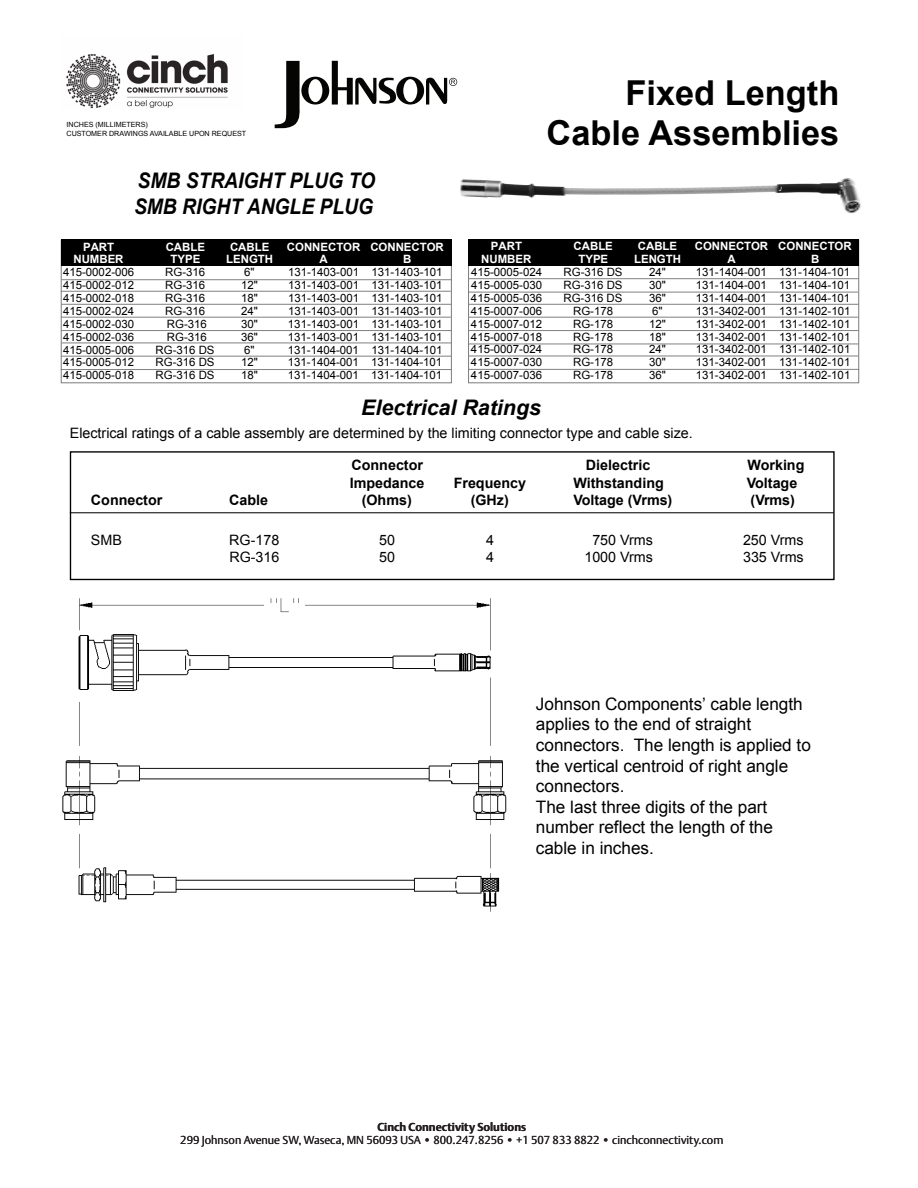
<style>
.page{position:relative;width:918px;height:1188px;background:#fff}
.page>*{position:absolute;margin:0;border:0;box-sizing:border-box;transform-origin:0 0}
.t1{font:700 34.35px/40px "Arial";color:#000;text-align:right}
.t2{font:italic 700 21.45px/25.8px "Arial";color:#000;scale:.9 1}
.t3{font:italic 700 21.45px "Arial";color:#000}
.t4{font:17.1px/20.5px "Arial";color:#000}
.t5{font:14.25px "Arial";color:#000}
.t6{font:700 14.25px "Arial";color:#000}
.t7{font:11.4px "Arial";color:#000}
.t8{font:300 11.4px/13.8px "DTL Argo T";color:#231f20;text-align:center}
.t9{font:700 11.4px "Arial";color:#fff}
.t10{font:7.2px/8.6px "Arial";color:#000}
.t11{font:italic 5.7px "Arial";color:#fff}
.s1{font-weight:700}
</style>
<div class="page">
<div style="left:61px;top:240px;width:391px;height:143px;border:1px solid #808080"></div>
<hr style="left:61px;top:279px;width:390px;height:1px;background:#808080">
<hr style="left:61px;top:291px;width:390px;height:1px;background:#808080">
<hr style="left:61px;top:304px;width:390px;height:1px;background:#808080">
<hr style="left:61px;top:317px;width:390px;height:1px;background:#808080">
<hr style="left:61px;top:330px;width:390px;height:1px;background:#808080">
<hr style="left:61px;top:343px;width:390px;height:1px;background:#808080">
<hr style="left:61px;top:356px;width:390px;height:1px;background:#808080">
<hr style="left:61px;top:369px;width:391px;height:1px;background:#808080">
<div style="left:61px;top:239px;width:391px;height:27px;background:#000"></div>
<div style="left:468px;top:240px;width:391px;height:143px;border:1px solid #808080"></div>
<hr style="left:469px;top:278px;width:390px;height:1px;background:#808080">
<hr style="left:468px;top:292px;width:390px;height:1px;background:#808080">
<hr style="left:469px;top:304px;width:390px;height:1px;background:#808080">
<hr style="left:468px;top:317px;width:390px;height:1px;background:#808080">
<hr style="left:469px;top:330px;width:390px;height:1px;background:#808080">
<hr style="left:469px;top:344px;width:390px;height:1px;background:#808080">
<hr style="left:469px;top:356px;width:390px;height:1px;background:#808080">
<hr style="left:468px;top:369px;width:391px;height:1px;background:#808080">
<div style="left:468px;top:239px;width:391px;height:27px;background:#000"></div>
<img style="left:460px;top:178px;width:401px;height:36px">
<div style="left:70px;top:451px;width:765px;height:129px;border:1px solid #000"></div>
<hr style="left:70px;top:512px;width:764px;height:1px;background:#000">
<img style="left:62px;top:598px;width:445px;height:314px">
<img style="left:66px;top:54px;width:162px;height:55px">
<svg style="left:275px;top:61px;width:182px;height:67px"></svg>
<p class="t10" style="left:67px;top:120px;width:181px">INCHES (MILLIMETERS)<br>CUSTOMER DRAWINGS AVAILABLE UPON REQUEST</p>
<p class="t2" style="left:134px;top:168px;width:269px">SMB STRAIGHT PLUG TO<br>SMB RIGHT ANGLE PLUG</p>
<p class="t9" style="left:83px;top:239px;width:33px">PART</p>
<p class="t9" style="left:166px;top:239px;width:41px">CABLE</p>
<p class="t9" style="left:230px;top:239px;width:41px">CABLE</p>
<p class="t9" style="left:287px;top:239px;width:158px">CONNECTOR CONNECTOR</p>
<p class="t9" style="left:73px;top:252px;width:52px">NUMBER</p>
<p class="t9" style="left:171px;top:252px;width:31px">TYPE</p>
<p class="t9" style="left:226px;top:252px;width:48px">LENGTH</p>
<p class="t9" style="left:320px;top:252px;width:10px">A</p>
<p class="t9" style="left:403px;top:252px;width:10px">B</p>
<p class="t7" style="left:63px;top:265px;width:73px">415-0002-006</p>
<p class="t7" style="left:165px;top:265px;width:41px">RG-316</p>
<p class="t7" style="left:244px;top:265px;width:12px">6"</p>
<p class="t7" style="left:288px;top:265px;width:156px">131-1403-001 131-1403-101</p>
<p class="t7" style="left:63px;top:278px;width:73px">415-0002-012</p>
<p class="t7" style="left:165px;top:278px;width:41px">RG-316</p>
<p class="t7" style="left:241px;top:278px;width:18px">12"</p>
<p class="t7" style="left:288px;top:278px;width:156px">131-1403-001 131-1403-101</p>
<p class="t7" style="left:63px;top:291px;width:73px">415-0002-018</p>
<p class="t7" style="left:165px;top:291px;width:41px">RG-316</p>
<p class="t7" style="left:241px;top:291px;width:18px">18"</p>
<p class="t7" style="left:288px;top:291px;width:156px">131-1403-001 131-1403-101</p>
<p class="t7" style="left:63px;top:303px;width:73px">415-0002-024</p>
<p class="t7" style="left:165px;top:303px;width:41px">RG-316</p>
<p class="t7" style="left:241px;top:303px;width:18px">24"</p>
<p class="t7" style="left:288px;top:303px;width:156px">131-1403-001 131-1403-101</p>
<p class="t7" style="left:63px;top:316px;width:73px">415-0002-030</p>
<p class="t7" style="left:167px;top:316px;width:41px">RG-316</p>
<p class="t7" style="left:241px;top:316px;width:18px">30"</p>
<p class="t7" style="left:288px;top:316px;width:156px">131-1403-001 131-1403-101</p>
<p class="t7" style="left:63px;top:329px;width:73px">415-0002-036</p>
<p class="t7" style="left:167px;top:329px;width:41px">RG-316</p>
<p class="t7" style="left:241px;top:329px;width:18px">36"</p>
<p class="t7" style="left:288px;top:329px;width:156px">131-1403-001 131-1403-101</p>
<p class="t7" style="left:63px;top:342px;width:73px">415-0005-006</p>
<p class="t7" style="left:156px;top:342px;width:61px">RG-316 DS</p>
<p class="t7" style="left:244px;top:342px;width:12px">6"</p>
<p class="t7" style="left:288px;top:342px;width:156px">131-1404-001 131-1404-101</p>
<p class="t7" style="left:63px;top:355px;width:73px">415-0005-012</p>
<p class="t7" style="left:156px;top:355px;width:61px">RG-316 DS</p>
<p class="t7" style="left:241px;top:355px;width:18px">12"</p>
<p class="t7" style="left:288px;top:355px;width:156px">131-1404-001 131-1404-101</p>
<p class="t7" style="left:63px;top:368px;width:73px">415-0005-018</p>
<p class="t7" style="left:156px;top:368px;width:61px">RG-316 DS</p>
<p class="t7" style="left:241px;top:368px;width:18px">18"</p>
<p class="t7" style="left:288px;top:368px;width:156px">131-1404-001 131-1404-101</p>
<p class="t1" style="left:547px;top:74px;width:294px">Fixed Length<br>Cable Assemblies</p>
<p class="t11" style="left:779px;top:185px;width:4px">J</p>
<p class="t9" style="left:491px;top:239px;width:33px">PART</p>
<p class="t9" style="left:574px;top:239px;width:41px">CABLE</p>
<p class="t9" style="left:638px;top:239px;width:41px">CABLE</p>
<p class="t9" style="left:695px;top:239px;width:158px">CONNECTOR CONNECTOR</p>
<p class="t9" style="left:481px;top:252px;width:52px">NUMBER</p>
<p class="t9" style="left:578px;top:252px;width:31px">TYPE</p>
<p class="t9" style="left:634px;top:252px;width:48px">LENGTH</p>
<p class="t9" style="left:727px;top:252px;width:10px">A</p>
<p class="t9" style="left:811px;top:252px;width:10px">B</p>
<p class="t7" style="left:471px;top:265px;width:73px">415-0005-024</p>
<p class="t7" style="left:564px;top:265px;width:61px">RG-316 DS</p>
<p class="t7" style="left:649px;top:265px;width:18px">24"</p>
<p class="t7" style="left:696px;top:265px;width:156px">131-1404-001 131-1404-101</p>
<p class="t7" style="left:471px;top:278px;width:73px">415-0005-030</p>
<p class="t7" style="left:564px;top:278px;width:61px">RG-316 DS</p>
<p class="t7" style="left:649px;top:278px;width:18px">30"</p>
<p class="t7" style="left:696px;top:278px;width:156px">131-1404-001 131-1404-101</p>
<p class="t7" style="left:471px;top:290px;width:73px">415-0005-036</p>
<p class="t7" style="left:564px;top:290px;width:61px">RG-316 DS</p>
<p class="t7" style="left:649px;top:290px;width:18px">36"</p>
<p class="t7" style="left:696px;top:290px;width:156px">131-1404-001 131-1404-101</p>
<p class="t7" style="left:471px;top:303px;width:73px">415-0007-006</p>
<p class="t7" style="left:573px;top:303px;width:41px">RG-178</p>
<p class="t7" style="left:652px;top:303px;width:12px">6"</p>
<p class="t7" style="left:696px;top:303px;width:156px">131-3402-001 131-1402-101</p>
<p class="t7" style="left:471px;top:316px;width:73px">415-0007-012</p>
<p class="t7" style="left:573px;top:316px;width:41px">RG-178</p>
<p class="t7" style="left:649px;top:316px;width:18px">12"</p>
<p class="t7" style="left:696px;top:316px;width:156px">131-3402-001 131-1402-101</p>
<p class="t7" style="left:471px;top:329px;width:73px">415-0007-018</p>
<p class="t7" style="left:573px;top:329px;width:41px">RG-178</p>
<p class="t7" style="left:649px;top:329px;width:18px">18"</p>
<p class="t7" style="left:696px;top:329px;width:156px">131-3402-001 131-1402-101</p>
<p class="t7" style="left:471px;top:342px;width:73px">415-0007-024</p>
<p class="t7" style="left:573px;top:342px;width:41px">RG-178</p>
<p class="t7" style="left:649px;top:342px;width:18px">24"</p>
<p class="t7" style="left:696px;top:342px;width:156px">131-3402-001 131-1402-101</p>
<p class="t7" style="left:471px;top:355px;width:73px">415-0007-030</p>
<p class="t7" style="left:573px;top:355px;width:41px">RG-178</p>
<p class="t7" style="left:649px;top:355px;width:18px">30"</p>
<p class="t7" style="left:696px;top:355px;width:156px">131-3402-001 131-1402-101</p>
<p class="t7" style="left:471px;top:368px;width:73px">415-0007-036</p>
<p class="t7" style="left:573px;top:368px;width:41px">RG-178</p>
<p class="t7" style="left:649px;top:368px;width:18px">36"</p>
<p class="t7" style="left:696px;top:368px;width:156px">131-3402-001 131-1402-101</p>
<p class="t3" style="left:361px;top:393px;width:181px">Electrical Ratings</p>
<p class="t5" style="left:70px;top:424px;width:624px">Electrical ratings of a cable assembly are determined by the limiting connector type and cable size.</p>
<p class="t6" style="left:351px;top:456px;width:73px">C o n n otce r</p>
<p class="t6" style="left:586px;top:456px;width:66px">D ci rtcelei</p>
<p class="t6" style="left:748px;top:456px;width:58px">W o nikr g</p>
<p class="t6" style="left:350px;top:473px;width:76px">Impedance</p>
<p class="t6" style="left:454px;top:473px;width:74px">Frequency</p>
<p class="t6" style="left:574px;top:473px;width:92px">Withstanding</p>
<p class="t6" style="left:747px;top:473px;width:52px">Voltage</p>
<p class="t6" style="left:91px;top:490px;width:73px">Connector</p>
<p class="t6" style="left:229px;top:490px;width:40px">Cable</p>
<p class="t6" style="left:362px;top:490px;width:51px">(Ohms)</p>
<p class="t6" style="left:471px;top:490px;width:40px">(GHz)</p>
<p class="t6" style="left:573px;top:490px;width:100px">Voltage (Vrms)</p>
<p class="t6" style="left:751px;top:490px;width:46px">(Vrms)</p>
<p class="t5" style="left:91px;top:531px;width:32px">SMB</p>
<p class="t5" style="left:229px;top:531px;width:51px">RG-178</p>
<p class="t5" style="left:379px;top:531px;width:17px">50</p>
<p class="t5" style="left:486px;top:531px;width:9px">4</p>
<p class="t5" style="left:592px;top:531px;width:62px">750 Vrms</p>
<p class="t5" style="left:743px;top:531px;width:62px">250 Vrms</p>
<p class="t5" style="left:229px;top:548px;width:51px">RG-316</p>
<p class="t5" style="left:379px;top:548px;width:17px">50</p>
<p class="t5" style="left:486px;top:548px;width:9px">4</p>
<p class="t5" style="left:584px;top:548px;width:70px">1000 Vrms</p>
<p class="t5" style="left:743px;top:548px;width:62px">335 Vrms</p>
<p class="t4" style="left:536px;top:694px;width:277px">Johnson Components’ cable length applies to the end of straight connectors. The length is applied to the vertical centroid of right angle connectors.<br>The last three digits of the part number reflect the length of the cable in inches.</p>
<p class="t8" style="left:180px;top:1120px;width:545px"><span class="s1">Cinch Connectivity Solutions<br></span>299 Johnson Avenue SW, Waseca, MN 56093 USA • 800.247.8256 • +1 507 833 8822 • cinchconnectivity.com</p>
</div>
